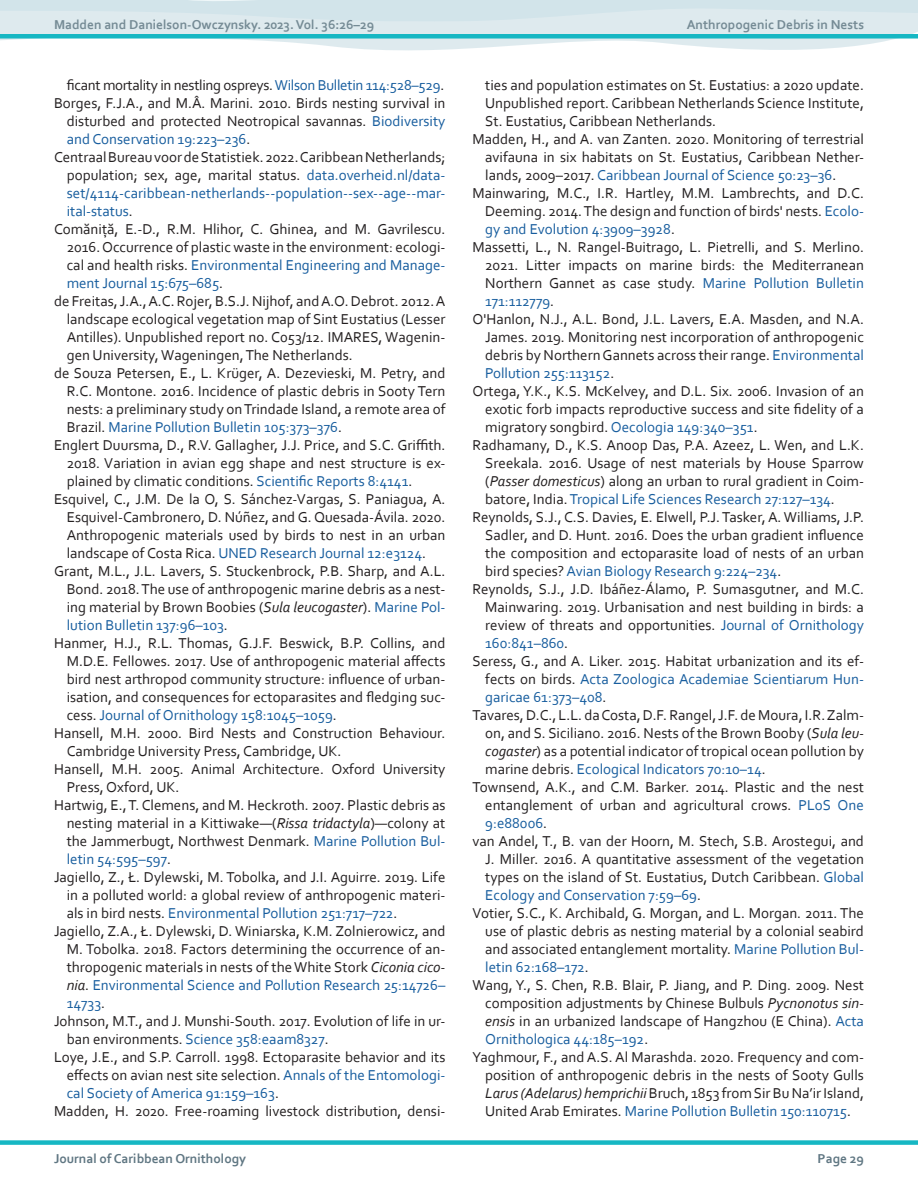
<style>
.page{position:relative;width:918px;height:1188px;background:#fff}
.page>*{position:absolute;margin:0;border:0;box-sizing:border-box;transform-origin:0 0}
.Citation__P{font:15px/18px "Corbel";color:#231f20;text-align:justify}
.Citation__P-2{font:15px "Corbel";letter-spacing:-.02em;color:#231f20}
.t1{font:700 13.5px "Corbel";color:#758b95}
.t2{font:700 13.5px "Corbel";color:#5f7682}
.s1{color:#175d9e}
.s2{font-style:italic}
</style>
<div class="page">
<svg style="left:0;top:0;width:918px;height:51px;fill:#deeaee"></svg>
<div style="left:0;top:1140px;width:918px;height:5px;background:#16b7c3"></div>
<div style="left:0;top:34px;width:918px;height:5px;background:#16b7c3"></div>
<p class="t1" style="left:54px;top:16px;width:322px">Madden and Danielson-Owczynsky. 2023. Vol. 36:26–29</p>
<p class="t1" style="left:687px;top:16px;width:179px">Anthropogenic Debris in Nests</p>
<p class="Citation__P-2" style="left:67px;top:76px;width:379px">ficant mortality in nestling ospreys. <span class="s1">Wilson Bulletin 114:528–529</span>.</p>
<p class="Citation__P" style="left:67px;top:94px;width:380px;text-indent:-13px">Borges, F.J.A., and M.Â. Marini. 2010. Birds nesting survival in disturbed and protected Neotropical savannas. <span class="s1">Biodiversity and Conservation 19:223–236</span>.</p>
<p class="Citation__P" style="left:67px;top:148px;width:380px;text-indent:-13px">Centraal Bureau voor de Statistiek. 2022. Caribbean Netherlands; population; sex, age, marital status. <span class="s1">data.overheid.nl/data&shy;set/4114-caribbean-netherlands--population--sex--age--mar&shy;ital-status</span>.</p>
<p class="Citation__P" style="left:67px;top:220px;width:380px;text-indent:-13px">Comăniță, E.-D., R.M. Hlihor, C. Ghinea, and M. Gavrilescu.<br>2016. Occurrence of plastic waste in the environment: ecologi&shy;cal and health risks. <span class="s1">Environmental Engineering and Manage&shy;ment Journal 15:675–685</span>.</p>
<p class="Citation__P" style="left:67px;top:292px;width:380px;text-indent:-13px">de Freitas, J.A., A.C. Rojer, B.S.J. Nijhof, and A.O. Debrot. 2012. A landscape ecological vegetation map of Sint Eustatius (Lesser Antilles). Unpublished report no. C053/12. IMARES, Wagenin&shy;gen University, Wageningen, The Netherlands.</p>
<p class="Citation__P" style="left:67px;top:364px;width:380px;text-indent:-13px">de Souza Petersen, E., L. Krüger, A. Dezevieski, M. Petry, and R.C. Montone. 2016. Incidence of plastic debris in Sooty Tern nests: a preliminary study on Trindade Island, a remote area of Brazil. <span class="s1">Marine Pollution Bulletin 105:373–376</span>.</p>
<p class="Citation__P" style="left:67px;top:436px;width:380px;text-indent:-13px">Englert Duursma, D., R.V. Gallagher, J.J. Price, and S.C. Griffith.<br>2018. Variation in avian egg shape and nest structure is ex&shy;plained by climatic conditions. <span class="s1">Scientific Reports 8:4141</span>.</p>
<p class="Citation__P" style="left:67px;top:490px;width:380px;text-indent:-13px">Esquivel, C., J.M. De la O, S. Sánchez-Vargas, S. Paniagua, A.<br>Esquivel-Cambronero, D. Núñez, and G. Quesada-Ávila. 2020.<br>Anthropogenic materials used by birds to nest in an urban landscape of Costa Rica. <span class="s1">UNED Research Journal 12:e3124</span>.</p>
<p class="Citation__P" style="left:67px;top:562px;width:380px;text-indent:-13px">Grant, M.L., J.L. Lavers, S. Stuckenbrock, P.B. Sharp, and A.L.<br>Bond. 2018. The use of anthropogenic marine debris as a nest&shy;ing material by Brown Boobies (<span class="s2">Sula leucogaster</span>). <span class="s1">Marine Pol&shy;lution Bulletin 137:96–103</span>.</p>
<p class="Citation__P" style="left:67px;top:634px;width:380px;text-indent:-13px">Hanmer, H.J., R.L. Thomas, G.J.F. Beswick, B.P. Collins, and M.D.E. Fellowes. 2017. Use of anthropogenic material affects bird nest arthropod community structure: influence of urban&shy;isation, and consequences for ectoparasites and fledging suc&shy;cess. <span class="s1">Journal of Ornithology 158:1045–1059</span>.</p>
<p class="Citation__P" style="left:67px;top:724px;width:380px;text-indent:-13px">Hansell, M.H. 2000. Bird Nests and Construction Behaviour.<br>Cambridge University Press, Cambridge, UK.</p>
<p class="Citation__P" style="left:67px;top:760px;width:380px;text-indent:-13px">Hansell, M.H. 2005. Animal Architecture. Oxford University<br>Press, Oxford, UK.</p>
<p class="Citation__P" style="left:67px;top:796px;width:380px;text-indent:-13px">Hartwig, E., T. Clemens, and M. Heckroth. 2007. Plastic debris as nesting material in a Kittiwake—(<span class="s2">Rissa tridactyla</span>)—colony at the Jammerbugt, Northwest Denmark. <span class="s1">Marine Pollution Bul&shy;letin 54:595–597</span>.</p>
<p class="Citation__P" style="left:67px;top:868px;width:380px;text-indent:-13px">Jagiello, Z., Ł. Dylewski, M. Tobolka, and J.I. Aguirre. 2019. Life in a polluted world: a global review of anthropogenic materi&shy;als in bird nests. <span class="s1">Environmental Pollution 251:717–722</span>.</p>
<p class="Citation__P" style="left:67px;top:922px;width:380px;text-indent:-13px">Jagiello, Z.A., Ł. Dylewski, D. Winiarska, K.M. Zolnierowicz, and M. Tobolka. 2018. Factors determining the occurrence of an&shy;thropogenic materials in nests of the White Stork <span class="s2">Ciconia cico&shy;nia</span>. <span class="s1">Environmental Science and Pollution Research 25:14726– 14733</span>.</p>
<p class="Citation__P" style="left:67px;top:1012px;width:380px;text-indent:-13px">Johnson, M.T., and J. Munshi-South. 2017. Evolution of life in ur&shy;ban environments. <span class="s1">Science 358:eaam8327</span>.</p>
<p class="Citation__P" style="left:67px;top:1048px;width:380px;text-indent:-13px">Loye, J.E., and S.P. Carroll. 1998. Ectoparasite behavior and its effects on avian nest site selection. <span class="s1">Annals of the Entomologi&shy;cal Society of America 91:159–163</span>.</p>
<p class="Citation__P" style="left:54px;top:1102px;width:393px">Madden, H. 2020. Free-roaming livestock distribution, densi-</p>
<p class="Citation__P" style="left:485px;top:76px;width:380px">ties and population estimates on St. Eustatius: a 2020 update.<br>Unpublished report. Caribbean Netherlands Science Institute, St. Eustatius, Caribbean Netherlands.</p>
<p class="Citation__P" style="left:485px;top:130px;width:380px;text-indent:-13px">Madden, H., and A. van Zanten. 2020. Monitoring of terrestrial avifauna in six habitats on St. Eustatius, Caribbean Nether&shy;lands, 2009–2017. <span class="s1">Caribbean Journal of Science 50:23–36</span>.</p>
<p class="Citation__P" style="left:485px;top:184px;width:380px;text-indent:-13px">Mainwaring, M.C., I.R. Hartley, M.M. Lambrechts, and D.C.<br>Deeming. 2014. The design and function of birds' nests. <span class="s1">Ecolo&shy;gy and Evolution 4:3909–3928</span>.</p>
<p class="Citation__P" style="left:485px;top:238px;width:380px;text-indent:-13px">Massetti, L., N. Rangel-Buitrago, L. Pietrelli, and S. Merlino.<br>2021. Litter impacts on marine birds: the Mediterranean Northern Gannet as case study. <span class="s1">Marine Pollution Bulletin 171:112779</span>.</p>
<p class="Citation__P" style="left:485px;top:310px;width:380px;text-indent:-13px">O'Hanlon, N.J., A.L. Bond, J.L. Lavers, E.A. Masden, and N.A.<br>James. 2019. Monitoring nest incorporation of anthropogenic debris by Northern Gannets across their range. <span class="s1">Environmental Pollution 255:113152</span>.</p>
<p class="Citation__P" style="left:485px;top:382px;width:380px;text-indent:-13px">Ortega, Y.K., K.S. McKelvey, and D.L. Six. 2006. Invasion of an exotic forb impacts reproductive success and site fidelity of a migratory songbird. <span class="s1">Oecologia 149:340–351</span>.</p>
<p class="Citation__P" style="left:485px;top:436px;width:380px;text-indent:-13px">Radhamany, D., K.S. Anoop Das, P.A. Azeez, L. Wen, and L.K.<br>Sreekala. 2016. Usage of nest materials by House Sparrow (<span class="s2">Passer domesticus</span>) along an urban to rural gradient in Coim&shy;batore, India. <span class="s1">Tropical Life Sciences Research 27:127–134</span>.</p>
<p class="Citation__P" style="left:485px;top:508px;width:380px;text-indent:-13px">Reynolds, S.J., C.S. Davies, E. Elwell, P.J. Tasker, A. Williams, J.P.<br>Sadler, and D. Hunt. 2016. Does the urban gradient influence the composition and ectoparasite load of nests of an urban bird species? <span class="s1">Avian Biology Research 9:224–234</span>.</p>
<p class="Citation__P" style="left:485px;top:580px;width:380px;text-indent:-13px">Reynolds, S.J., J.D. Ibáñez-Álamo, P. Sumasgutner, and M.C.<br>Mainwaring. 2019. Urbanisation and nest building in birds: a review of threats and opportunities. <span class="s1">Journal of Ornithology 160:841–860</span>.</p>
<p class="Citation__P" style="left:485px;top:652px;width:380px;text-indent:-13px">Seress, G., and A. Liker. 2015. Habitat urbanization and its ef&shy;fects on birds. <span class="s1">Acta Zoologica Academiae Scientiarum Hun&shy;garicae 61:373–408</span>.</p>
<p class="Citation__P" style="left:485px;top:706px;width:380px;text-indent:-13px">Tavares, D.C., L.L. da Costa, D.F. Rangel, J.F. de Moura, I.R. Zalm&shy;on, and S. Siciliano. 2016. Nests of the Brown Booby (<span class="s2">Sula leu&shy;cogaster</span>) as a potential indicator of tropical ocean pollution by marine debris. <span class="s1">Ecological Indicators 70:10–14</span>.</p>
<p class="Citation__P" style="left:485px;top:778px;width:380px;text-indent:-13px">Townsend, A.K., and C.M. Barker. 2014. Plastic and the nest entanglement of urban and agricultural crows. <span class="s1">PLoS One 9:e88006</span>.</p>
<p class="Citation__P" style="left:485px;top:832px;width:380px;text-indent:-13px">van Andel, T., B. van der Hoorn, M. Stech, S.B. Arostegui, and J. Miller. 2016. A quantitative assessment of the vegetation types on the island of St. Eustatius, Dutch Caribbean. <span class="s1">Global Ecology and Conservation 7:59–69</span>.</p>
<p class="Citation__P" style="left:485px;top:904px;width:380px;text-indent:-13px">Votier, S.C., K. Archibald, G. Morgan, and L. Morgan. 2011. The use of plastic debris as nesting material by a colonial seabird and associated entanglement mortality. <span class="s1">Marine Pollution Bul&shy;letin 62:168–172</span>.</p>
<p class="Citation__P" style="left:485px;top:976px;width:380px;text-indent:-13px">Wang, Y., S. Chen, R.B. Blair, P. Jiang, and P. Ding. 2009. Nest composition adjustments by Chinese Bulbuls <span class="s2">Pycnonotus sin&shy;ensis</span> in an urbanized landscape of Hangzhou (E China). <span class="s1">Acta Ornithologica 44:185–192</span>.</p>
<p class="Citation__P" style="left:485px;top:1048px;width:380px;text-indent:-13px">Yaghmour, F., and A.S. Al Marashda. 2020. Frequency and com&shy;position of anthropogenic debris in the nests of Sooty Gulls <span class="s2">Larus (Adelarus) hemprichii</span> Bruch, 1853 from Sir Bu Na’ir Island, United Arab Emirates. <span class="s1">Marine Pollution Bulletin 150:110715</span>.</p>
<p class="t2" style="left:54px;top:1150px;width:194px">Journal of Caribbean Ornithology</p>
<p class="t2" style="left:818px;top:1150px;width:48px">Page 29</p>
</div>
